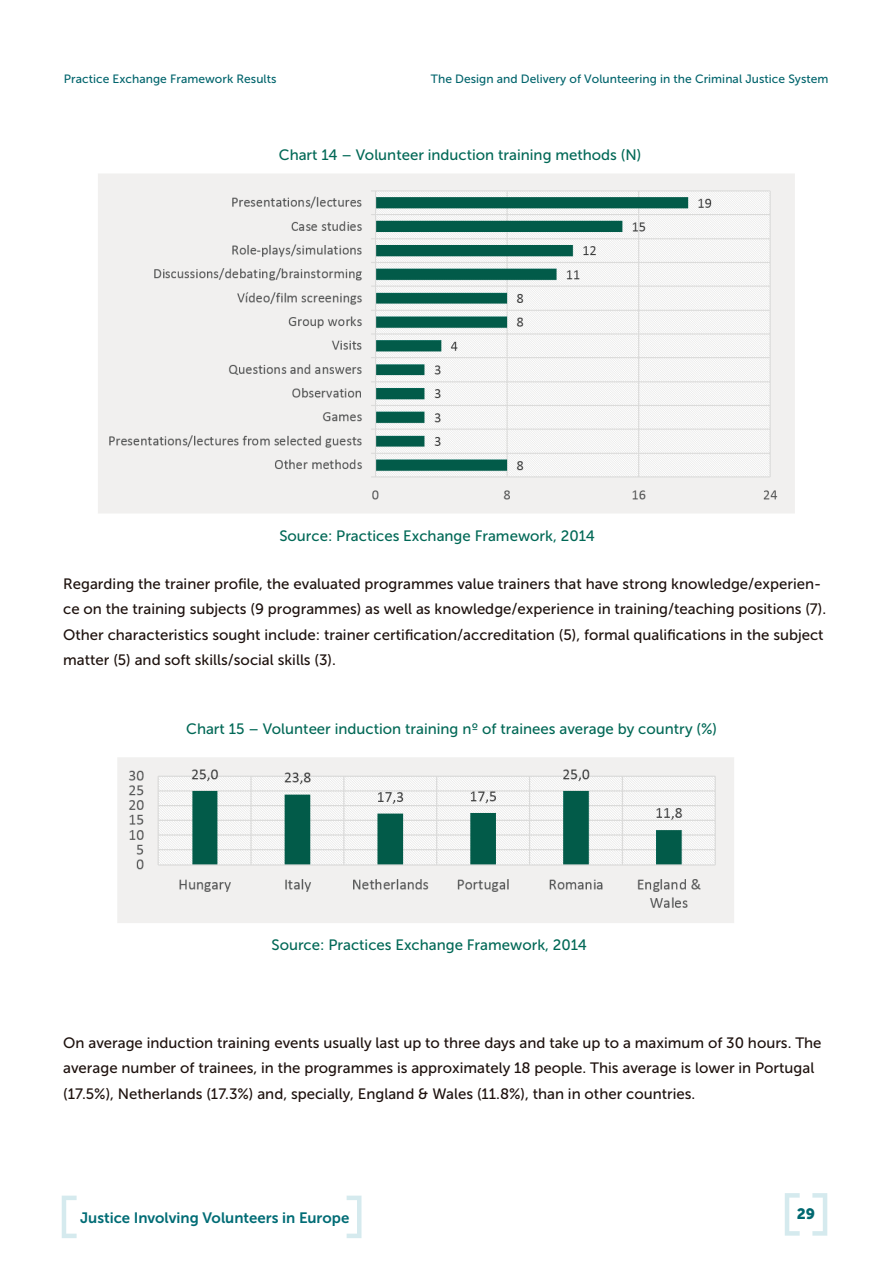
<style>
.page{position:relative;width:893px;height:1263px;background:#fff}
.page>*{position:absolute;margin:0;border:0;box-sizing:border-box;transform-origin:0 0}
.t1{font:15px/25.5px "Museo Sans 500";color:#1d110d}
.t2{font:15px "Museo Sans 500";color:#006856}
.t3{font:15px "Museo Sans 700";color:#006c75}
.t4{font:15px "Museo Sans 900";color:#006870}
.t5{font:12px "Museo Sans 500";letter-spacing:.005em;color:#00646c}
</style>
<div class="page">
<img style="left:98px;top:174px;width:697px;height:339px">
<img style="left:117px;top:757px;width:617px;height:166px">
<svg style="left:62px;top:1195px;width:15px;height:43px"></svg>
<svg style="left:347px;top:1195px;width:14px;height:43px"></svg>
<svg style="left:785px;top:1193px;width:15px;height:43px"></svg>
<svg style="left:812px;top:1193px;width:15px;height:43px"></svg>
<p class="t5" style="left:64px;top:72px;width:214px">Practice Exchange Framework Results</p>
<p class="t5" style="left:431px;top:72px;width:399px">The Design and Delivery of Volunteering in the Criminal Justice System</p>
<p class="t2" style="left:279px;top:146px;width:364px">Chart 14 – Volunteer induction training methods (N)</p>
<p class="t2" style="left:279px;top:527px;width:317px">Source: Practices Exchange Framework, 2014</p>
<p class="t1" style="left:63px;top:571px;width:764px">Regarding the trainer profile, the evaluated programmes value trainers that have strong knowledge/experien&shy;ce on the training subjects (9 programmes) as well as knowledge/experience in training/teaching positions (7).<br>Other characteristics sought include: trainer certification/accreditation (5), formal qualifications in the subject matter (5) and soft skills/social skills (3).</p>
<p class="t2" style="left:186px;top:721px;width:532px">Chart 15 – Volunteer induction training nº of trainees average by country (%)</p>
<p class="t2" style="left:272px;top:937px;width:317px">Source: Practices Exchange Framework, 2014</p>
<p class="t1" style="left:63px;top:1030px;width:760px">On average induction training events usually last up to three days and take up to a maximum of 30 hours. The average number of trainees, in the programmes is approximately 18 people. This average is lower in Portugal (17.5%), Netherlands (17.3%) and, specially, England &amp; Wales (11.8%), than in other countries.</p>
<p class="t3" style="left:80px;top:1209px;width:271px">Justice Involving Volunteers in Europe</p>
<p class="t4" style="left:797px;top:1205px;width:20px">29</p>
</div>
